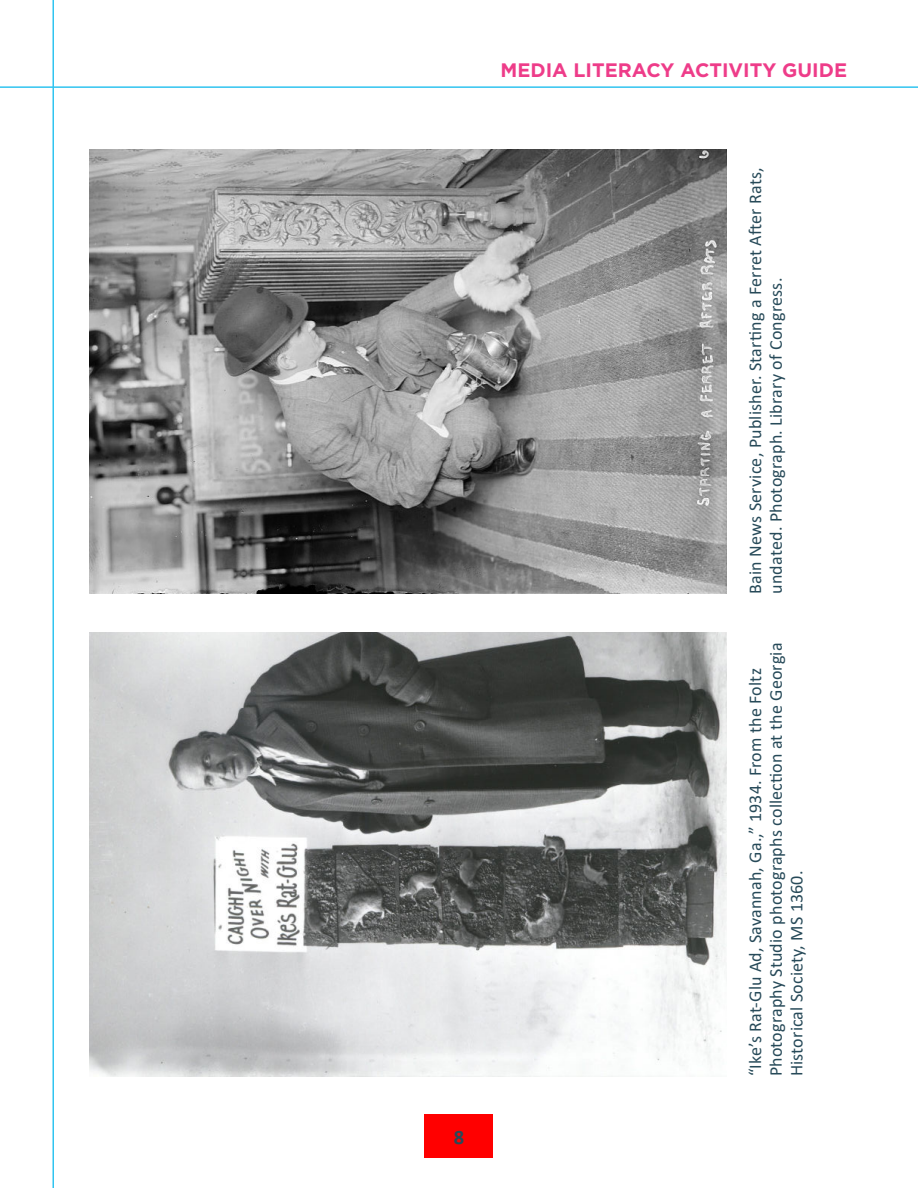
<style>
.page{position:relative;width:918px;height:1188px;background:#fff}
.page>*{position:absolute;margin:0;border:0;box-sizing:border-box;transform-origin:0 0}
.t1{font:700 20.55px "Calibri";color:#274a59}
.t2{font:700 19.5px "Gotham";color:#ee3c89}
.t3{font:18px/20.7px "Calibri";letter-spacing:.01em;color:#274a59}
</style>
<div class="page">
<div style="left:425px;top:1114px;width:68px;height:44px;background:#f00"></div>
<hr style="left:53px;top:0;width:1px;height:1188px;background:#30c4f0">
<hr style="left:0;top:86px;width:918px;height:2px;background:#30c4f0">
<img style="left:89px;top:632px;width:637px;height:444px">
<img style="left:89px;top:150px;width:637px;height:444px">
<p class="t1" style="left:454px;top:1125px;width:12px">8</p>
<p class="t2" style="left:500px;top:59px;width:348px">MEDIA LITERACY ACTIVITY GUIDE</p>
<p class="t3" style="left:744px;top:594px;width:428px;rotate:-90deg">Bain News Service, Publisher. Starting a Ferret After Rats, undated. Photograph. Library of Congress.</p>
<p class="t3" style="left:744px;top:1076px;width:435px;rotate:-90deg">“Ike’s Rat-Glu Ad, Savannah, Ga.,” 1934. From the Foltz<br>Photography Studio photographs collection at the Georgia<br>Historical Society, MS 1360.</p>
</div>
